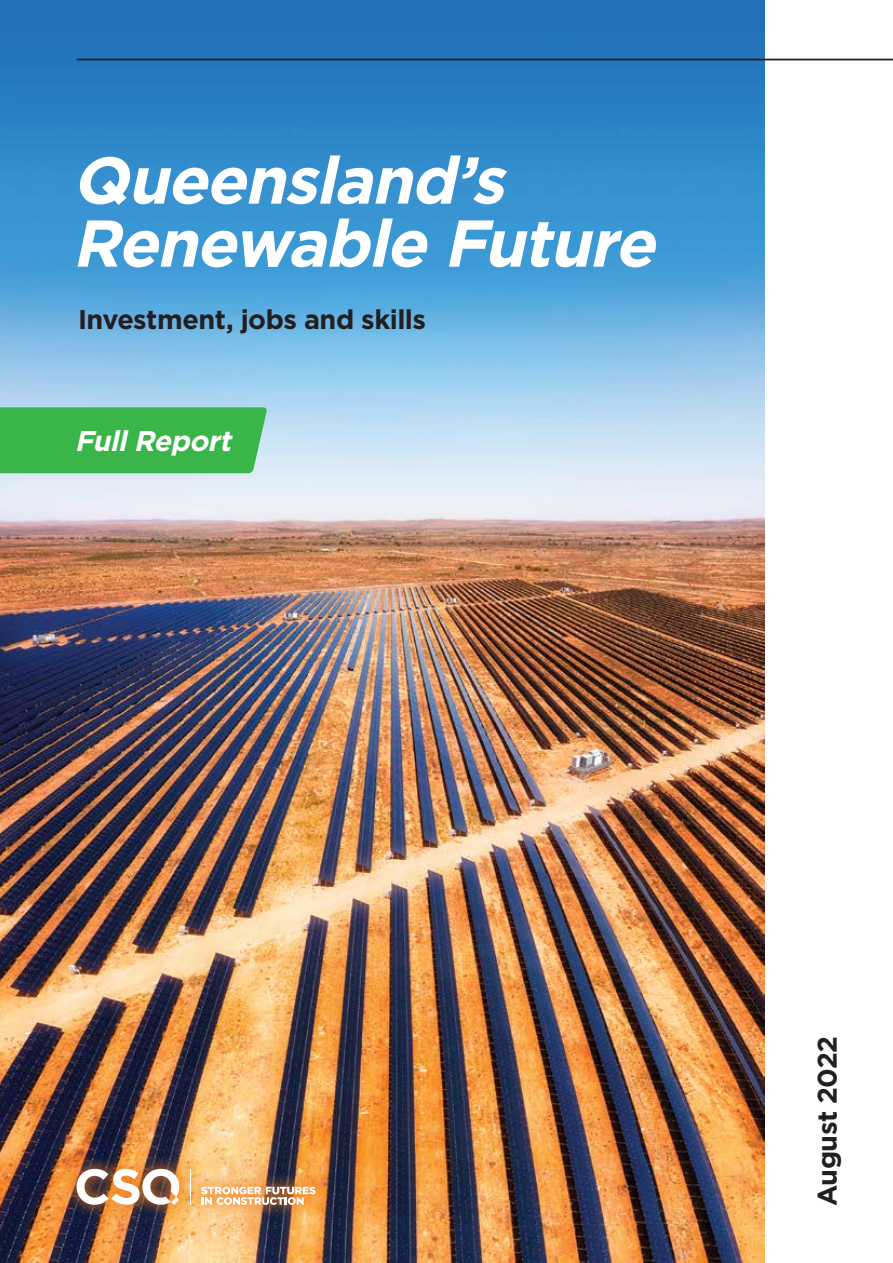
<style>
.page{position:relative;width:893px;height:1263px;background:#fff}
.page>*{position:absolute;margin:0;border:0;box-sizing:border-box;transform-origin:0 0}
.t1{font:italic 700 66px/63px "Gotham";color:#fff}
.t2{font:italic 700 28.5px "Gotham";color:#fff}
.t3{font:700 27px "Gotham";letter-spacing:-.02em;color:#231f20}
</style>
<div class="page">
<img style="left:0;top:0;width:764px;height:1263px">
<hr style="left:77px;top:59px;width:816px;height:1px;background:#231f20">
<img style="left:63px;top:1155px;width:266px;height:64px">
<hr style="left:190px;top:1169px;width:1px;height:36px;background:#fff">
<svg style="left:77px;top:1169px;width:102px;height:36px"></svg>
<svg style="left:201px;top:1186px;width:115px;height:19px"></svg>
<div style="left:0;top:407px;width:267px;height:66px;background:#39b54a"></div>
<h1 class="t1" style="left:72px;top:147px;width:600px">Queensland’s<br>Renewable Future</h1>
<p class="t3" style="left:78px;top:304px;width:350px">Investment, jobs and skills</p>
<p class="t2" style="left:75px;top:425px;width:164px">FullReport</p>
<p class="t3" style="left:811px;top:1206px;width:172px;rotate:-90deg">August 2022</p>
</div>
